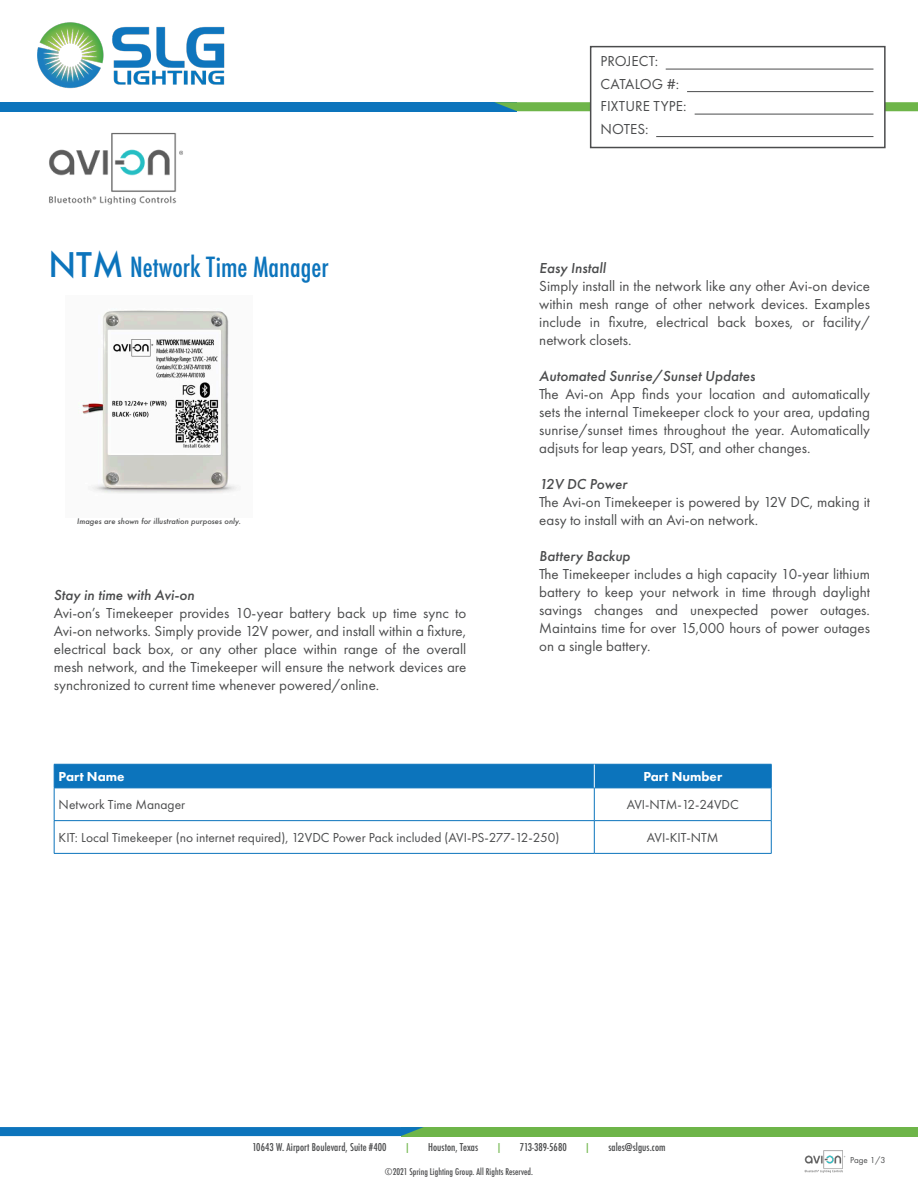
<style>
.page{position:relative;width:918px;height:1188px;background:#fff}
.page>*{position:absolute;margin:0;border:0;box-sizing:border-box;transform-origin:0 0}
.Product_Name_Heading{font:500 condensed 27px "Futura";color:#0c74bc}
.Body_Text{font:15px/18px "Futura PT";color:#4b4c4d;text-align:justify}
.Body_Text-2{font:italic 500 15px "Futura PT";color:#4b4c4d}
.t1{font:13.5px "Futura PT";color:#4b4c4d}
.t2{font:800 13.5px "Futura PT";color:#fff}
.t3{font:500 condensed 10.5px "Futura";letter-spacing:.005em;color:#4b4c4d}
.t4{font:500 condensed 10.5px "Futura";color:#6eb549}
.t5{font:500 condensed 9px "Futura";letter-spacing:.005em;color:#4b4c4d}
.t6{font:9px "Futura PT";color:#4b4c4d}
.Body_Text_Heading{font:italic 500 7.5px "Futura";color:#4b4c4d}
.s1{font-stretch:normal;font-size:33px}
</style>
<div class="page">
<div style="left:0;top:102px;width:517px;height:9px;background:#0c74bc"></div>
<svg style="left:494px;top:102px;width:424px;height:9px"></svg>
<img style="left:37px;top:22px;width:188px;height:67px">
<div style="left:401px;top:1127px;width:517px;height:9px;background:#6eb549"></div>
<svg style="left:0;top:1127px;width:423px;height:9px;background:#1076b9"></svg>
<hr style="left:54px;top:788px;width:540px;height:1px;background:#0c74bc">
<hr style="left:54px;top:788px;width:1px;height:32px;background:#0c74bc">
<hr style="left:594px;top:788px;width:178px;height:1px;background:#0c74bc">
<hr style="left:594px;top:788px;width:1px;height:32px;background:#0c74bc">
<hr style="left:771px;top:788px;width:1px;height:32px;background:#0c74bc">
<hr style="left:54px;top:820px;width:540px;height:1px;background:#0c74bc">
<hr style="left:54px;top:821px;width:1px;height:32px;background:#0c74bc">
<hr style="left:594px;top:820px;width:178px;height:1px;background:#0c74bc">
<hr style="left:594px;top:821px;width:1px;height:32px;background:#0c74bc">
<hr style="left:771px;top:821px;width:1px;height:32px;background:#0c74bc">
<hr style="left:54px;top:853px;width:540px;height:1px;background:#0c74bc">
<hr style="left:594px;top:853px;width:178px;height:1px;background:#0c74bc">
<svg style="left:54px;top:764px;width:718px;height:24px;background:#0d74bc"></svg>
<img style="left:78px;top:310px;width:159px;height:184px">
<div style="left:590px;top:46px;width:296px;height:102px;background:#fff;border:2px solid #4b4c4d"></div>
<hr style="left:666px;top:69px;width:207px;height:1px;background:#4b4c4d">
<hr style="left:687px;top:91px;width:186px;height:1px;background:#4b4c4d">
<hr style="left:695px;top:114px;width:178px;height:1px;background:#4b4c4d">
<hr style="left:656px;top:136px;width:217px;height:1px;background:#4b4c4d">
<img style="left:49px;top:132px;width:134px;height:73px">
<img style="left:805px;top:1151px;width:40px;height:21px">
<p class="Product_Name_Heading" style="left:48px;top:250px;width:282px"><span class="s1">NTM</span> Network Time Manager</p>
<p class="Body_Text_Heading" style="left:77px;top:516px;width:165px">Images are shown for illustration purposes only.</p>
<p class="Body_Text-2" style="left:54px;top:586px;width:142px">Stay in time with Avi-on</p>
<p class="Body_Text" style="left:54px;top:604px;width:414px">Avi-on’s Timekeeper provides 10-year battery back up time sync to Avi-on networks. Simply provide 12V power, and install within a fixture, electrical back box, or any other place within range of the overall mesh network, and the Timekeeper will ensure the network devices are synchronized to current time whenever powered/online.</p>
<p class="Body_Text" style="left:601px;top:52px;width:59px">PROJECT:</p>
<p class="Body_Text" style="left:601px;top:75px;width:80px">CATALOG #:</p>
<p class="Body_Text" style="left:601px;top:97px;width:87px">FIXTURE TYPE:</p>
<p class="Body_Text" style="left:601px;top:120px;width:49px">NOTES:</p>
<p class="Body_Text-2" style="left:539px;top:259px;width:68px">Easy Install</p>
<p class="Body_Text" style="left:539px;top:277px;width:332px">Simply install in the network like any other Avi-on device within mesh range of other network devices. Examples include in fixutre, electrical back boxes, or facility/ network closets.</p>
<p class="Body_Text-2" style="left:539px;top:367px;width:217px">Automated Sunrise/Sunset Updates</p>
<p class="Body_Text" style="left:539px;top:385px;width:332px">The Avi-on App finds your location and automatically sets the internal Timekeeper clock to your area, updating sunrise/sunset times throughout the year. Automatically adjsuts for leap years, DST, and other changes.</p>
<p class="Body_Text-2" style="left:539px;top:475px;width:89px">12V DC Power</p>
<p class="Body_Text" style="left:539px;top:493px;width:332px">The Avi-on Timekeeper is powered by 12V DC, making it easy to install with an Avi-on network.</p>
<p class="Body_Text-2" style="left:539px;top:547px;width:93px">Battery Backup</p>
<p class="Body_Text" style="left:539px;top:565px;width:332px">The Timekeeper includes a high capacity 10-year lithium battery to keep your network in time through daylight savings changes and unexpected power outages.<br>Maintains time for over 15,000 hours of power outages on a single battery.</p>
<p class="t2" style="left:59px;top:768px;width:67px">Part Name</p>
<p class="t2" style="left:643px;top:768px;width:80px">Part Number</p>
<p class="t1" style="left:59px;top:797px;width:128px">Network Time Manager</p>
<p class="t1" style="left:627px;top:797px;width:114px">AVI-NTM-12-24VDC</p>
<p class="t1" style="left:59px;top:830px;width:502px">KIT: Local Timekeeper (no internet required), 12VDC Power Pack included (AVI-PS-277-12-250)</p>
<p class="t1" style="left:647px;top:830px;width:73px">AVI-KIT-NTM</p>
<p class="t3" style="left:252px;top:1141px;width:136px">10643 W. Airport Boulevard, Suite #400</p>
<p class="t4" style="left:404px;top:1141px;width:7px">|</p>
<p class="t3" style="left:428px;top:1141px;width:51px">Houston, Texas</p>
<p class="t4" style="left:496px;top:1141px;width:7px">|</p>
<p class="t3" style="left:520px;top:1141px;width:48px">713-389-5680</p>
<p class="t4" style="left:585px;top:1141px;width:7px">|</p>
<p class="t3" style="left:608px;top:1141px;width:59px">sales@slgus.com</p>
<p class="t5" style="left:385px;top:1166px;width:150px">©2021 Spring Lighting Group. All Rights Reserved.</p>
<p class="t6" style="left:850px;top:1154px;width:37px">Page 1/3</p>
</div>
